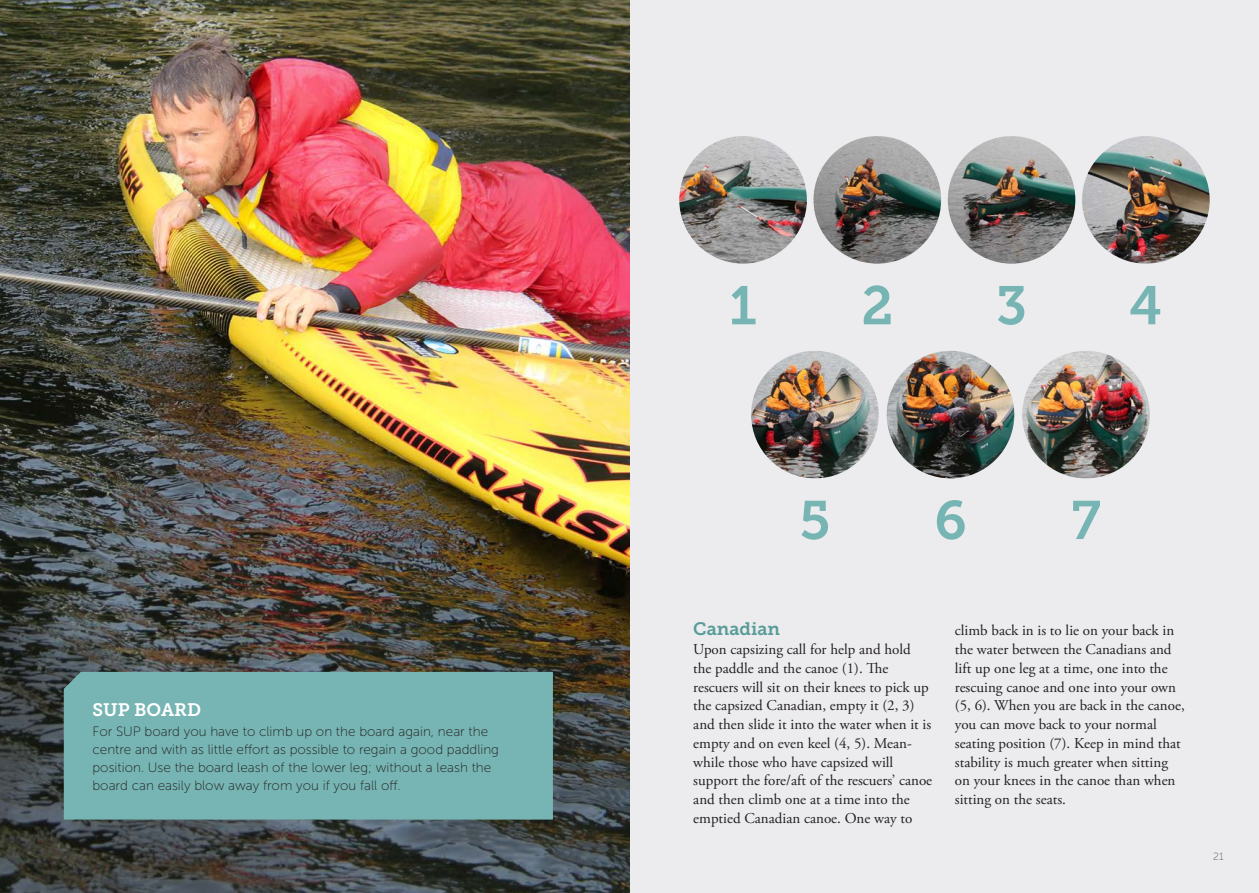
<style>
.page{position:relative;width:1259px;height:893px;background:#fff}
.page>*{position:absolute;margin:0;border:0;box-sizing:border-box;transform-origin:0 0}
.t1{font:54px "Museo Slab 700";color:#76b5b3}
.t2{font:18px "Museo Slab 700";color:#589c98}
.t3{font:18px "Museo Slab 700";color:#fff}
.t4{font:15px/18.8px "Adobe Garamond Pro";color:#231f20}
.t5{font:13.5px/18px "Museo Sans 100";color:#231f20}
.t6{font:10.5px "Museo Sans 100";color:#57585a}
</style>
<div class="page">
<div style="left:629px;top:0;width:630px;height:893px;background:#ececee"></div>
<img style="left:0;top:0;width:629px;height:893px">
<img style="left:679px;top:136px;width:128px;height:128px;border-radius:64px">
<img style="left:751px;top:351px;width:127px;height:127px;border-radius:64px">
<img style="left:886px;top:351px;width:128px;height:127px;border-radius:64px">
<img style="left:1022px;top:351px;width:127px;height:127px;border-radius:64px">
<img style="left:813px;top:136px;width:128px;height:128px;border-radius:64px">
<img style="left:947px;top:136px;width:128px;height:128px;border-radius:64px">
<img style="left:1082px;top:136px;width:127px;height:128px;border-radius:64px">
<div style="left:64px;top:672px;width:489px;height:148px;background:#76b5b3"></div>
<p class="t3" style="left:92px;top:699px;width:110px">SUP BOARD</p>
<p class="t5" style="left:92px;top:722px;width:408px">For SUP board you have to climb up on the board again, near the centre and with as little effort as possible to regain a good paddling position. Use the board leash of the lower leg; without a leash the board can easily blow away from you if you fall off.</p>
<h1 class="t1" style="left:729px;top:275px;width:29px">1</h1>
<h1 class="t1" style="left:861px;top:275px;width:34px">2</h1>
<h1 class="t1" style="left:996px;top:275px;width:33px">3</h1>
<h1 class="t1" style="left:1129px;top:275px;width:35px">4</h1>
<h1 class="t1" style="left:799px;top:490px;width:32px">5</h1>
<h1 class="t1" style="left:934px;top:490px;width:34px">6</h1>
<h1 class="t1" style="left:1071px;top:490px;width:31px">7</h1>
<p class="t2" style="left:693px;top:619px;width:88px">Canadian</p>
<p class="t4" style="left:693px;top:640px;width:240px">Upon capsizing call for help and hold the paddle and the canoe (1). The rescuers will sit on their knees to pick up the capsized Canadian, empty it (2, 3) and then slide it into the water when it is empty and on even keel (4, 5). Mean&shy;while those who have capsized will support the fore/aft of the rescuers’ canoe and then climb one at a time into the emptied Canadian canoe. One way to</p>
<p class="t4" style="left:955px;top:622px;width:231px">climb back in is to lie on your back in the water between the Canadians and lift up one leg at a time, one into the rescuing canoe and one into your own (5, 6). When you are back in the canoe, you can move back to your normal seating position (7). Keep in mind that stability is much greater when sitting on your knees in the canoe than when sitting on the seats.</p>
<p class="t6" style="left:1213px;top:851px;width:12px">21</p>
</div>
